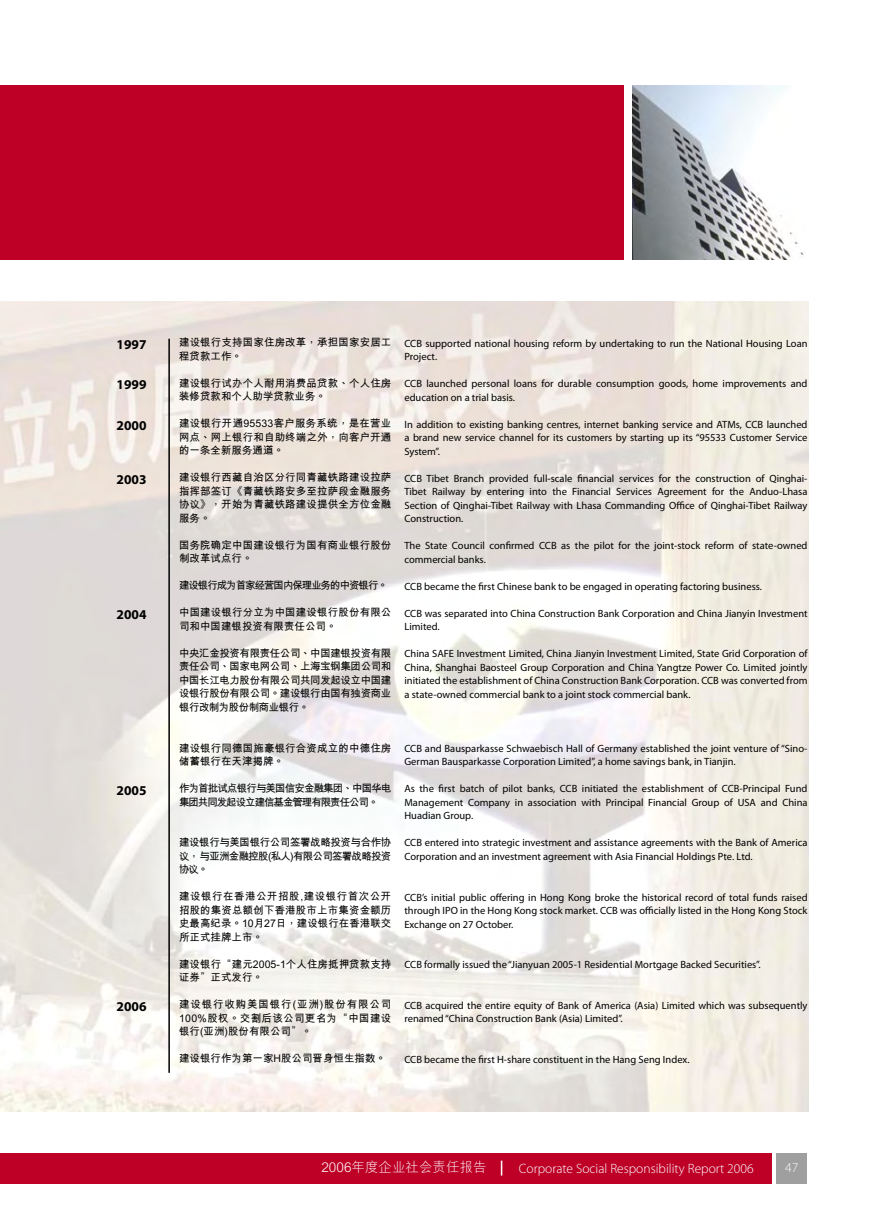
<style>
.page{position:relative;width:893px;height:1217px;background:#fff}
.page>*{position:absolute;margin:0;border:0;box-sizing:border-box;transform-origin:0 0}
.t1{font:300 13.5px "Myriad Pro";color:#fff}
.t2{font:700 13.5px "Myriad Pro";color:#000}
.t3{font:300 13.5px "M Hei GB5";color:#fff}
.t4{font:10.5px/13.5px "Myriad Pro";color:#000}
.t5{font:700 10.5px/13.5px "M Hei GB5";color:#000}
.t6{font:700 10.5px/13.5px "M Hei GB5";letter-spacing:-.09em;color:#000}
.t7{font:700 10.5px "M Hei GB5";letter-spacing:-.1em;color:#000}
</style>
<div class="page">
<div style="left:777px;top:1152px;width:30px;height:30px;background:#9f9f9f"></div>
<div style="left:0;top:1152px;width:771px;height:31px;background:#be0027"></div>
<svg style="left:501px;top:1160px;width:1px;height:15px"></svg>
<img style="left:0;top:301px;width:808px;height:810px">
<div style="left:0;top:85px;width:624px;height:175px;background:#be0027"></div>
<img style="left:632px;top:85px;width:172px;height:175px">
<hr style="left:168px;top:338px;width:2px;height:734px;background:#000">
<p class="t2" style="left:117px;top:336px;width:31px">1997</p>
<p class="t2" style="left:117px;top:377px;width:31px">1999</p>
<p class="t2" style="left:117px;top:417px;width:31px">2000</p>
<p class="t2" style="left:117px;top:471px;width:31px">2003</p>
<p class="t2" style="left:117px;top:606px;width:31px">2004</p>
<p class="t2" style="left:117px;top:782px;width:31px">2005</p>
<p class="t2" style="left:117px;top:998px;width:31px">2006</p>
<p class="t5" style="left:179px;top:336px;width:214px">建設銀行支持國家住房改革，承擔國家安居工程貸款工作。</p>
<p class="t5" style="left:179px;top:376px;width:214px">建設銀行試辦個人耐用消費品貸款、個人住房裝修貸款和個人助學貸款業務。</p>
<p class="t5" style="left:179px;top:417px;width:214px;text-align:justify">建設銀行開通95533客戶服務系統，是在營業網點、網上銀行和自助終端之外，向客戶開通的一條全新服務通道。</p>
<p class="t5" style="left:179px;top:471px;width:214px;text-align:justify">建設銀行西藏自治區分行同青藏鐵路建設拉薩指揮部簽訂《青藏鐵路安多至拉薩段金融服務協議》，開始為青藏鐵路建設提供全方位金融服務。</p>
<p class="t5" style="left:179px;top:538px;width:214px">國務院確定中國建設銀行為國有商業銀行股份制改革試點行。</p>
<p class="t7" style="left:179px;top:580px;width:210px">建設銀行成為首家經營國內保理業務的中資銀行。</p>
<p class="t5" style="left:179px;top:606px;width:214px">中國建設銀行分立為中國建設銀行股份有限公司和中國建銀投資有限責任公司。</p>
<p class="t5" style="left:179px;top:646px;width:214px;text-align:justify">中央匯金投資有限責任公司、中國建銀投資有限責任公司、國家電網公司、上海寶鋼集團公司和中國長江電力股份有限公司共同發起設立中國建設銀行股份有限公司。建設銀行由國有獨資商業銀行改制為股份制商業銀行。</p>
<p class="t5" style="left:179px;top:741px;width:214px">建設銀行同德國施豪銀行合資成立的中德住房儲蓄銀行在天津揭牌。</p>
<p class="t6" style="left:179px;top:781px;width:214px">作為首批試點銀行與美國信安金融集團、中國華電集團共同發起設立建信基金管理有限責任公司。</p>
<p class="t5" style="left:179px;top:835px;width:214px;text-align:justify">建設銀行與美國銀行公司簽署戰略投資與合作協議，與亞洲金融控股(私人)有限公司簽署戰略投資協議。</p>
<p class="t5" style="left:179px;top:889px;width:214px;text-align:justify">建設銀行在香港公開招股,建設銀行首次公開招股的集資總額創下香港股市上市集資金額歷史最高紀錄。10月27日，建設銀行在香港聯交所正式掛牌上市。</p>
<p class="t5" style="left:179px;top:957px;width:214px">建設銀行“建元2005-1個人住房抵押貸款支持證券”正式發行。</p>
<p class="t5" style="left:179px;top:997px;width:214px;text-align:justify">建設銀行收購美國銀行(亞洲)股份有限公司100%股權。交割後該公司更名為“中國建設銀行(亞洲)股份有限公司”。</p>
<p class="t5" style="left:179px;top:1051px;width:209px">建設銀行作為第一家H股公司晉身恆生指數。</p>
<p class="t4" style="left:404px;top:336px;width:405px">CCB supported national housing reform by undertaking to run the National Housing Loan<br>Project.</p>
<p class="t4" style="left:404px;top:377px;width:405px">CCB launched personal loans for durable consumption goods, home improvements and education on a trial basis.</p>
<p class="t4" style="left:404px;top:417px;width:405px;text-align:justify">In addition to existing banking centres, internet banking service and ATMs, CCB launched a brand new service channel for its customers by starting up its “95533 Customer Service System”.</p>
<p class="t4" style="left:404px;top:471px;width:405px;text-align:justify">CCB Tibet Branch provided full-scale financial services for the construction of Qinghai-Tibet Railway by entering into the Financial Services Agreement for the Anduo-Lhasa Section of Qinghai-Tibet Railway with Lhasa Commanding Office of Qinghai-Tibet Railway Construction.</p>
<p class="t4" style="left:404px;top:539px;width:405px">The State Council confirmed CCB as the pilot for the joint-stock reform of state-owned commercial banks.</p>
<p class="t4" style="left:404px;top:579px;width:359px">CCB became the first Chinese bank to be engaged in operating factoring business.</p>
<p class="t4" style="left:404px;top:606px;width:405px">CCB was separated into China Construction Bank Corporation and China Jianyin Investment<br>Limited.</p>
<p class="t4" style="left:404px;top:647px;width:405px;text-align:justify">China SAFE Investment Limited, China Jianyin Investment Limited, State Grid Corporation of China, Shanghai Baosteel Group Corporation and China Yangtze Power Co. Limited jointly initiated the establishment of China Construction Bank Corporation. CCB was converted from a state-owned commercial bank to a joint stock commercial bank.</p>
<p class="t4" style="left:404px;top:741px;width:405px">CCB and Bausparkasse Schwaebisch Hall of Germany established the joint venture of “Sino-<br>German Bausparkasse Corporation Limited”, a home savings bank, in Tianjin.</p>
<p class="t4" style="left:404px;top:782px;width:405px;text-align:justify">As the first batch of pilot banks, CCB initiated the establishment of CCB-Principal Fund Management Company in association with Principal Financial Group of USA and China Huadian Group.</p>
<p class="t4" style="left:404px;top:836px;width:405px">CCB entered into strategic investment and assistance agreements with the Bank of America<br>Corporation and an investment agreement with Asia Financial Holdings Pte. Ltd.</p>
<p class="t4" style="left:404px;top:890px;width:405px;text-align:justify">CCB’s initial public offering in Hong Kong broke the historical record of total funds raised through IPO in the Hong Kong stock market. CCB was officially listed in the Hong Kong Stock Exchange on 27 October.</p>
<p class="t4" style="left:404px;top:957px;width:358px">CCB formally issued the “Jianyuan 2005-1 Residential Mortgage Backed Securities”.</p>
<p class="t4" style="left:404px;top:998px;width:405px">CCB acquired the entire equity of Bank of America (Asia) Limited which was subsequently renamed “China Construction Bank (Asia) Limited”.</p>
<p class="t4" style="left:404px;top:1052px;width:287px">CCB became the first H-share constituent in the Hang Seng Index.</p>
<p class="t3" style="left:321px;top:1159px;width:167px">2006年度企業社會責任報告</p>
<p class="t1" style="left:519px;top:1160px;width:236px">Corporate Social Responsibility Report 2006</p>
<p class="t1" style="left:785px;top:1160px;width:15px">47</p>
</div>
